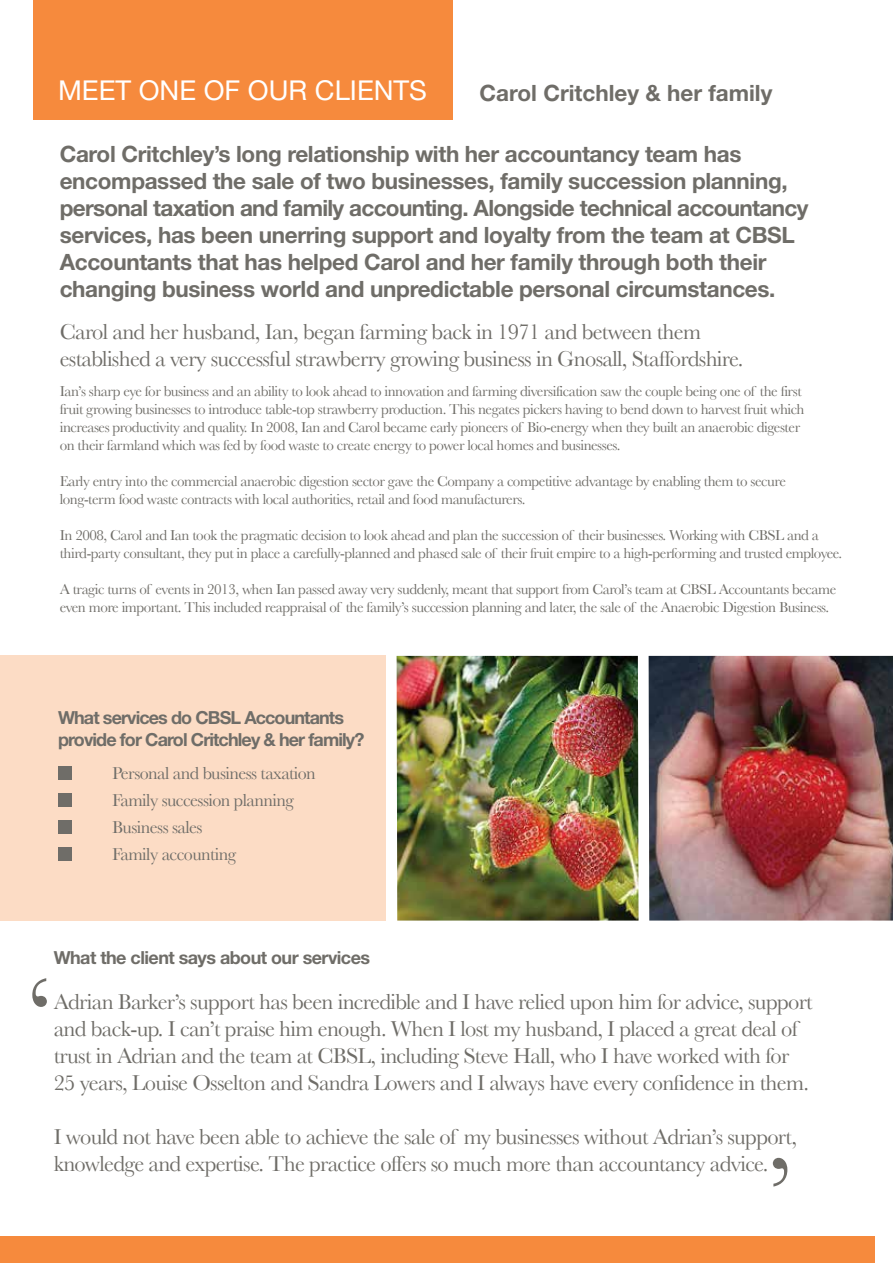
<style>
.page{position:relative;width:893px;height:1263px;background:#fff}
.page>*{position:absolute;margin:0;border:0;box-sizing:border-box;transform-origin:0 0}
.t1{font:112.5px "Baskerville";color:#6f6d68}
.t2{font:27.45px "Helvetica Neue LT Std";color:#fff}
.t3{font:22.5px/27px "Baskerville";letter-spacing:-.03em;color:#6f6d68}
.t4{font:700 22.5px/27px "Helvetica Neue LT Std";letter-spacing:-.015em;color:#6f6d68}
.t5{font:18px/27px "Baskerville";letter-spacing:-.03em;color:#6f6d68}
.t6{font:700 18px/21.6px "Helvetica Neue LT Std";letter-spacing:-.05em;color:#6f6d68}
.t7{font:700 18px "Helvetica Neue LT Std";letter-spacing:-.03em;color:#6f6d68}
.t8{font:15px/18px "Baskerville";letter-spacing:-.03em;color:#6f6d68}
</style>
<div class="page">
<div style="left:0;top:656px;width:385px;height:265px;background:#fcdcc5"></div>
<div style="left:33px;top:0;width:419px;height:120px;background:#f68a3d"></div>
<div style="left:0;top:1236px;width:874px;height:27px;background:#f68a3d"></div>
<img style="left:397px;top:656px;width:242px;height:264px">
<img style="left:649px;top:656px;width:244px;height:264px">
<div style="left:58px;top:766px;width:13px;height:14px;background:#6f6d68"></div>
<div style="left:58px;top:793px;width:13px;height:14px;background:#6f6d68"></div>
<div style="left:58px;top:820px;width:13px;height:14px;background:#6f6d68"></div>
<div style="left:58px;top:847px;width:13px;height:14px;background:#6f6d68"></div>
<h2 class="t2" style="left:58px;top:74px;width:370px">MEET ONE OF OUR CLIENTS</h2>
<h3 class="t4" style="left:480px;top:78px;width:294px">Carol Critchley &amp; her family</h3>
<p class="t4" style="left:60px;top:140px;width:750px">Carol Critchley’s long relationship with her accountancy team has encompassed the sale of two businesses, family succession planning, personal taxation and family accounting. Alongside technical accountancy services, has been unerring support and loyalty from the team at CBSL Accountants that has helped Carol and her family through both their changing business world and unpredictable personal circumstances.</p>
<h3 class="t3" style="left:60px;top:318px;width:685px">Carol and her husband, Ian, began farming back in 1971 and between them established a very successful strawberry growing business in Gnosall, Staffordshire.</h3>
<p class="t8" style="left:60px;top:382px;width:746px">Ian’s sharp eye for business and an ability to look ahead to innovation and farming diversification saw the couple being one of the first fruit growing businesses to introduce table-top strawberry production. This negates pickers having to bend down to harvest fruit which increases productivity and quality. In 2008, Ian and Carol became early pioneers of Bio-energy when they built an anaerobic digester on their farmland which was fed by food waste to create energy to power local homes and businesses.</p>
<p class="t8" style="left:60px;top:472px;width:728px">Early entry into the commercial anaerobic digestion sector gave the Company a competitive advantage by enabling them to secure long-term food waste contracts with local authorities, retail and food manufacturers.</p>
<p class="t8" style="left:60px;top:526px;width:784px">In 2008, Carol and Ian took the pragmatic decision to look ahead and plan the succession of their businesses. Working with CBSL and a third-party consultant, they put in place a carefully-planned and phased sale of their fruit empire to a high-performing and trusted employee.</p>
<p class="t8" style="left:60px;top:580px;width:778px">A tragic turns of events in 2013, when Ian passed away very suddenly, meant that support from Carol’s team at CBSL Accountants became even more important. This included reappraisal of the family’s succession planning and later, the sale of the Anaerobic Digestion Business.</p>
<p class="t6" style="left:58px;top:706px;width:308px">What services do CBSL Accountants provide for Carol Critchley &amp; her family?</p>
<p class="t5" style="left:112px;top:759px;width:205px">Personal and business taxation<br>Family succession planning<br>Business sales<br>Family accounting</p>
<p class="t7" style="left:54px;top:946px;width:318px">What the client says about our services</p>
<p class="t3" style="left:54px;top:988px;width:761px">Adrian Barker’s support has been incredible and I have relied upon him for advice, support and back-up. I can’t praise him enough. When I lost my husband, I placed a great deal of trust in Adrian and the team at CBSL, including Steve Hall, who I have worked with for 25 years, Louise Osselton and Sandra Lowers and I always have every confidence in them.</p>
<h3 class="t3" style="left:54px;top:1123px;width:745px">I would not have been able to achieve the sale of my businesses without Adrian’s support, knowledge and expertise. The practice offers so much more than accountancy advice.</h3>
<h1 class="t1" style="left:25px;top:950px;width:30px">‘</h1>
<h1 class="t1" style="left:795px;top:1214px;width:30px;rotate:-180deg">‘</h1>
</div>
